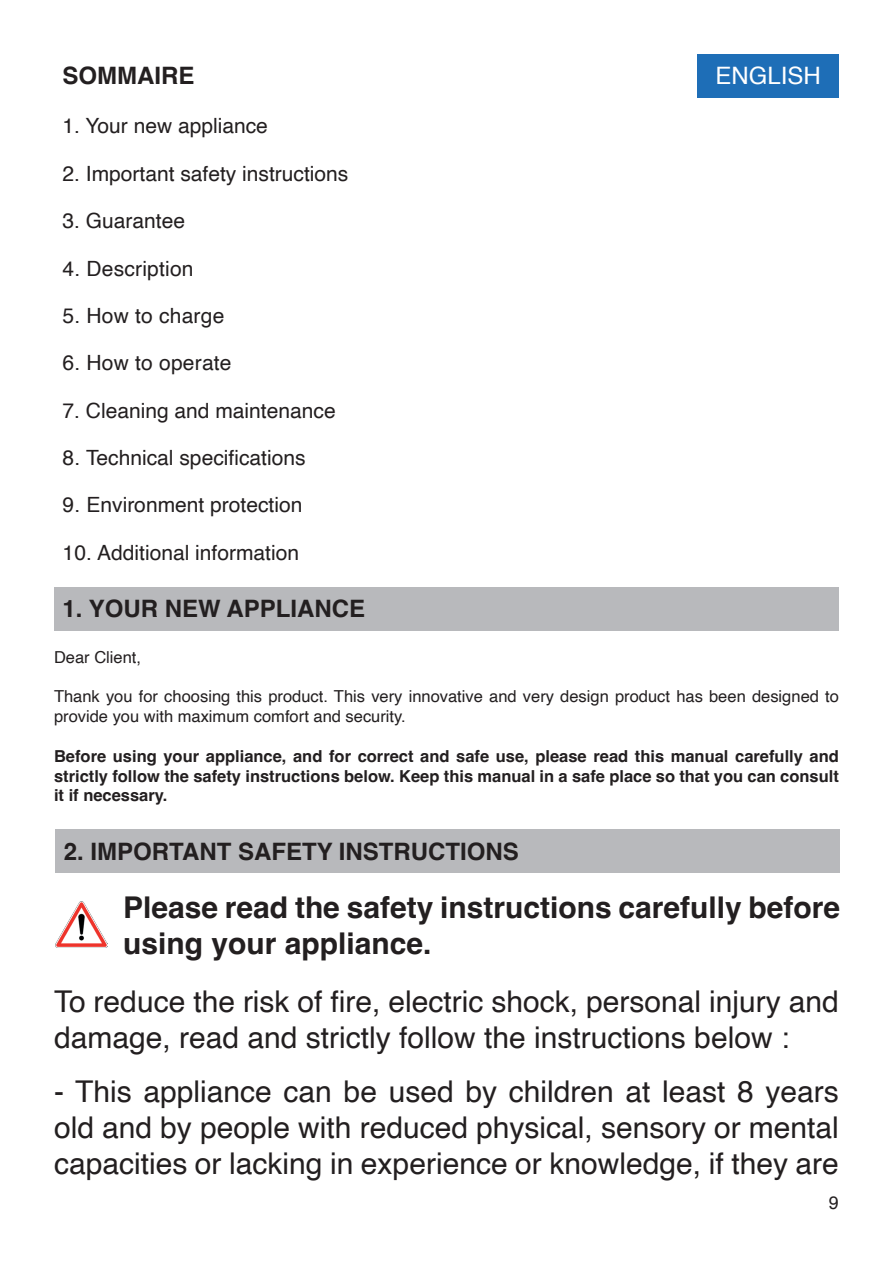
<style>
.page{position:relative;width:893px;height:1263px;background:#fff}
.page>*{position:absolute;margin:0;border:0;box-sizing:border-box;transform-origin:0 0}
.t1{font:30px/36px "Helvetica";color:#231f20}
.t2{font:700 30px/36px "Helvetica";color:#231f20}
.t3{font:700 24px "Helvetica";color:#231f20}
.t4{font:24px "Helvetica";color:#fff}
.t5{font:21px "Helvetica";color:#231f20}
.t6{font:18px "Helvetica";color:#231f20}
.t7{font:700 16.5px/19.8px "Helvetica";color:#231f20;text-align:justify}
.t8{font:16.5px/19.8px "Helvetica";color:#231f20}
</style>
<div class="page">
<div style="left:697px;top:54px;width:142px;height:44px;background:#1e6eb7"></div>
<div style="left:55px;top:829px;width:785px;height:44px;background:#b8b9bc"></div>
<div style="left:54px;top:587px;width:785px;height:44px;background:#b8b9bc"></div>
<img style="left:55px;top:901px;width:53px;height:47px">
<p class="t3" style="left:63px;top:61px;width:133px">SOMMAIRE</p>
<p class="t5" style="left:63px;top:110px;width:207px">1. Your new appliance</p>
<p class="t5" style="left:63px;top:157px;width:287px">2. Important safety instructions</p>
<p class="t5" style="left:63px;top:205px;width:124px">3. Guarantee</p>
<p class="t5" style="left:63px;top:252px;width:133px">4. Description</p>
<p class="t5" style="left:63px;top:299px;width:163px">5. How to charge</p>
<p class="t5" style="left:63px;top:347px;width:171px">6. How to operate</p>
<p class="t5" style="left:63px;top:394px;width:275px">7. Cleaning and maintenance</p>
<p class="t5" style="left:63px;top:441px;width:245px">8. Technical specifications</p>
<p class="t5" style="left:63px;top:489px;width:241px">9. Environment protection</p>
<p class="t5" style="left:63px;top:536px;width:238px">10. Additional information</p>
<p class="t3" style="left:63px;top:594px;width:304px">1. YOUR NEW APPLIANCE</p>
<p class="t4" style="left:715px;top:57px;width:107px">ENGLISH</p>
<p class="t8" style="left:54px;top:648px;width:89px">Dear Client,</p>
<p class="t8" style="left:54px;top:687px;width:786px">Thank you for choosing this product. This very innovative and very design product has been designed to provide you with maximum comfort and security.</p>
<p class="t7" style="left:54px;top:748px;width:786px">Before using your appliance, and for correct and safe use, please read this manual carefully and strictly follow the safety instructions below. Keep this manual in a safe place so that you can consult it if necessary.</p>
<p class="t3" style="left:64px;top:836px;width:457px">2. IMPORTANT SAFETY INSTRUCTIONS</p>
<p class="t2" style="left:123px;top:893px;width:719px">Please read the safety instructions carefully before using your appliance.</p>
<p class="t1" style="left:54px;top:985px;width:786px">To reduce the risk of fire, electric shock, personal injury and damage, read and strictly follow the instructions below :</p>
<p class="t1" style="left:54px;top:1075px;width:786px;text-align:justify">- This appliance can be used by children at least 8 years old and by people with reduced physical, sensory or mental capacities or lacking in experience or knowledge, if they are</p>
<p class="t6" style="left:829px;top:1189px;width:12px">9</p>
</div>
